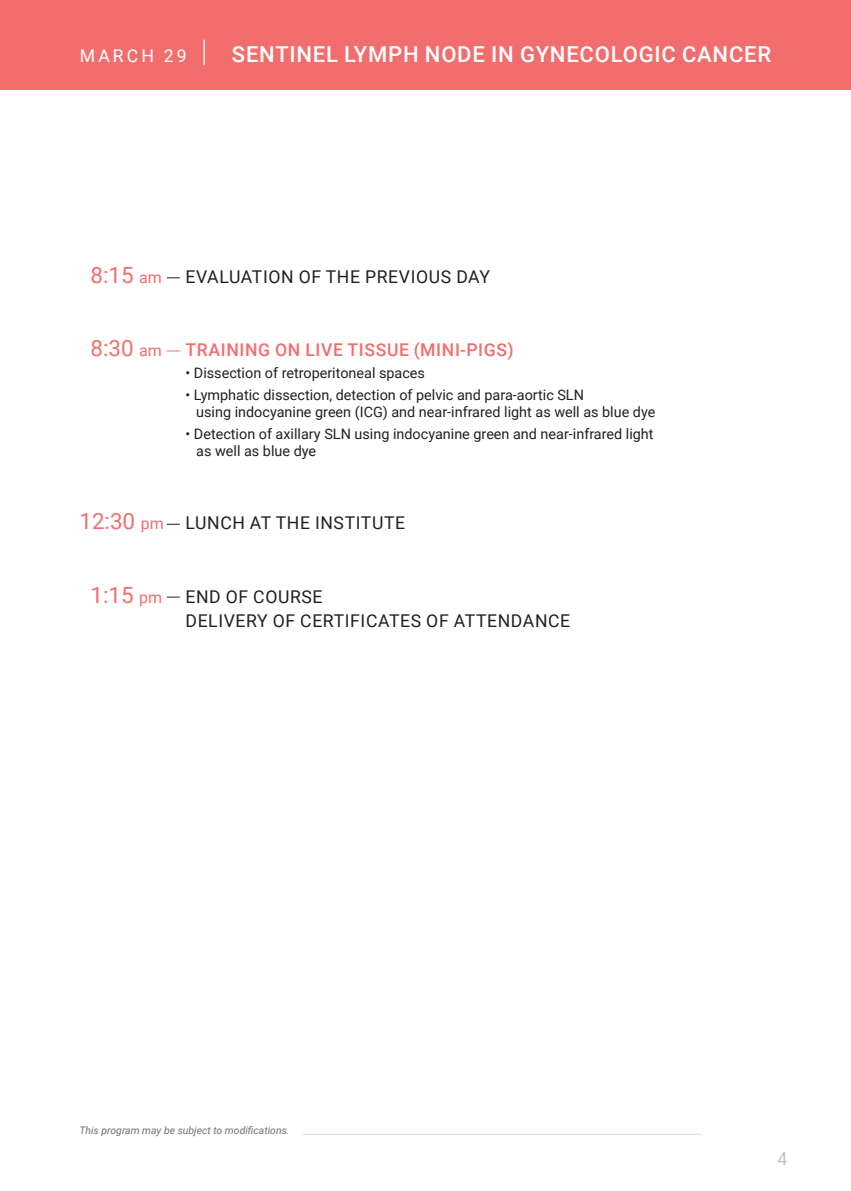
<style>
.page{position:relative;width:851px;height:1191px;background:#fff}
.page>*{position:absolute;margin:0;border:0;box-sizing:border-box;transform-origin:0 0}
.t1{font:22.4px "Roboto";color:#f26e6e}
.t2{font:500 22px "Roboto";letter-spacing:.035em;color:#fff}
.t3{font:17.6px/24.6px "Roboto";letter-spacing:.035em;color:#231f20}
.t4{font:500 17.6px "Roboto";letter-spacing:.035em;color:#f26e6e}
.t5{font:17.6px "Roboto";letter-spacing:.175em;color:#fff}
.t6{font:17.6px "Roboto";color:#c0c2c3}
.t7{font:14.4px/17.2px "Roboto";color:#231f20}
.t8{font:italic 10.4px "Roboto";color:#707070}
.s1{font-size:16px}
.s2{font-size:22.4px;color:#f26e6e}
.s3{font-size:16px;color:#f26e6e}
</style>
<div class="page">
<div style="left:0;top:0;width:850px;height:89px;background:#f26e6e"></div>
<svg style="left:167px;top:277px;width:13px;height:1px"></svg>
<svg style="left:167px;top:351px;width:13px;height:1px"></svg>
<svg style="left:167px;top:524px;width:13px;height:1px"></svg>
<svg style="left:167px;top:597px;width:13px;height:1px"></svg>
<hr style="left:203px;top:40px;width:2px;height:25px;background:#fff">
<hr style="left:303px;top:1133px;width:398px;height:1px;background:#d7d7d7">
<p class="t5" style="left:80px;top:44px;width:108px">MARCH 29</p>
<h2 class="t2" style="left:232px;top:39px;width:540px">SENTINEL LYMPH NODE IN GYNECOLOGIC CANCER</h2>
<h1 class="t1" style="left:90px;top:259px;width:73px">8:15 <span class="s1">am</span></h1>
<p class="t3" style="left:185px;top:264px;width:306px">EVALUATION OF THE PREVIOUS DAY</p>
<h1 class="t1" style="left:90px;top:333px;width:73px">8:30 <span class="s1">am</span></h1>
<p class="t4" style="left:185px;top:338px;width:329px">TRAINING ON LIVE TISSUE (MINI-PIGS)</p>
<p class="t7" style="left:185px;top:364px;width:241px">• Dissection of retroperitoneal spaces</p>
<p class="t7" style="left:196px;top:386px;width:460px;text-indent:-11px">• Lymphatic dissection, detection of pelvic and para-aortic SLN<br>using indocyanine green (ICG) and near-infrared light as well as blue dye</p>
<p class="t7" style="left:196px;top:425px;width:459px;text-indent:-11px">• Detection of axillary SLN using indocyanine green and near-infrared light as well as blue dye</p>
<p class="t3" style="left:79px;top:510px;width:327px"><span class="s2">12:30</span> <span class="s3">pm</span> LUNCH AT THE INSTITUTE</p>
<h1 class="t1" style="left:90px;top:579px;width:73px">1:15 <span class="s1">pm</span></h1>
<p class="t3" style="left:185px;top:583px;width:386px">END OF COURSE<br>DELIVERY OF CERTIFICATES OF ATTENDANCE</p>
<p class="t8" style="left:79px;top:1122px;width:212px">This program may be subject to modifications.</p>
<p class="t6" style="left:777px;top:1145px;width:11px">4</p>
</div>
